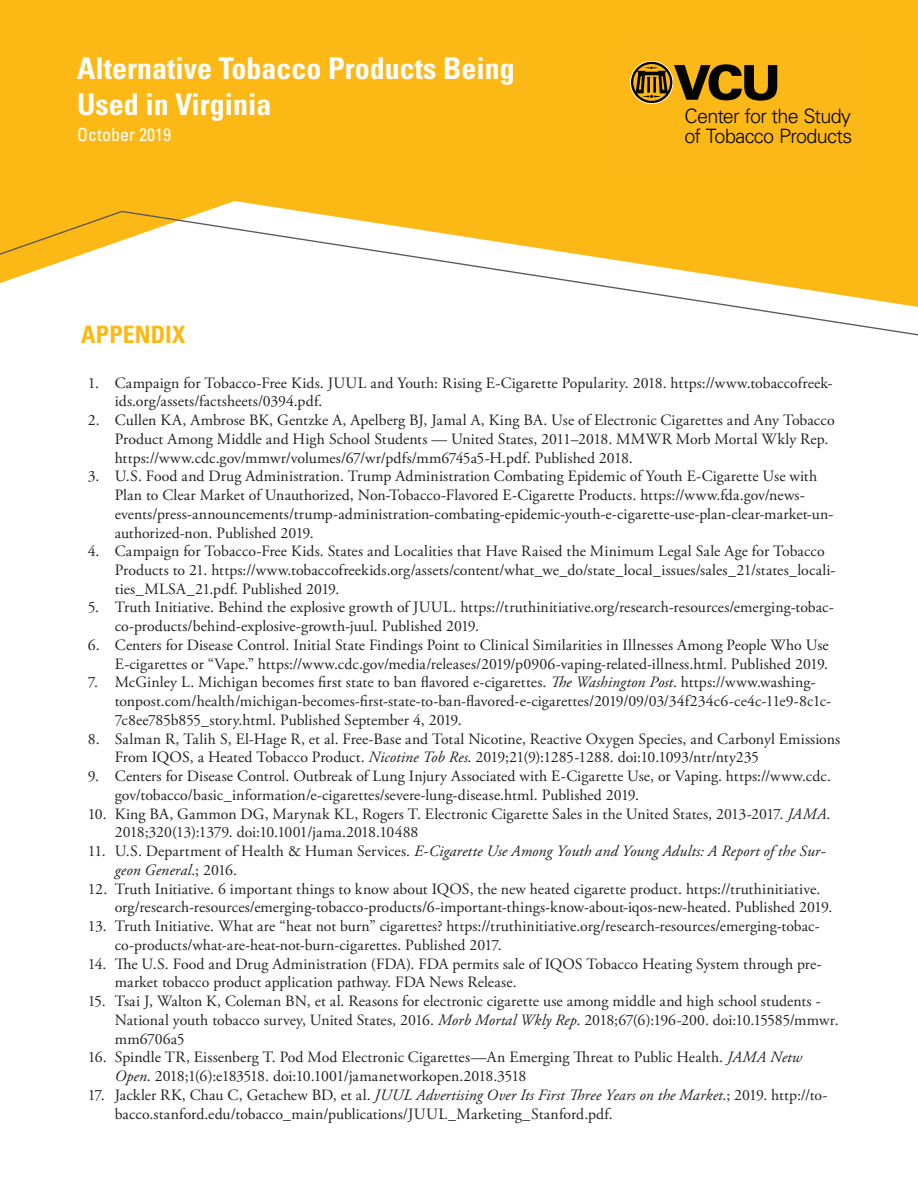
<style>
.page{position:relative;width:918px;height:1188px;background:#fff}
.page>*{position:absolute;margin:0;border:0;box-sizing:border-box;transform-origin:0 0}
.t1{font:700 condensed 30px/36px "Univers";color:#fff}
.t2{font:700 condensed 24px "Univers";letter-spacing:.01em;color:#fcb814}
.t3{font:300 19.8px/20.4px "Univers LT Std";letter-spacing:-.035em;color:#040503}
.t4{font:condensed 18px "Univers";color:#fff}
.t5{font:15.75px/18.8px "Adobe Garamond Pro";letter-spacing:.005em;color:#231f20}
.t6{font:italic 15.75px/18.8px "Adobe Garamond Pro";letter-spacing:.005em;color:#231f20}
.s1{font-style:italic}
.s2{font-style:normal}
</style>
<div class="page">
<div style="left:0;top:0;width:918px;height:308px;background:#fcb814"></div>
<svg style="left:0;top:210px;width:918px;height:126px"></svg>
<svg style="left:630px;top:61px;width:43px;height:43px"></svg>
<svg style="left:631px;top:62px;width:146px;height:41px"></svg>
<h1 class="t1" style="left:77px;top:51px;width:439px">Alternative Tobacco Products Being<br>Used in Virginia</h1>
<h1 class="t4" style="left:77px;top:123px;width:95px">October 2019</h1>
<h1 class="t2" style="left:81px;top:320px;width:106px">APPENDIX</h1>
<h1 class="t3" style="left:684px;top:105px;width:169px">Center for the Study of Tobacco Products</h1>
<p class="t5" style="left:115px;top:374px;width:719px;text-indent:-27px">1. Campaign for Tobacco-Free Kids. JUUL and Youth: Rising E-Cigarette Popularity. 2018. https://www.tobaccofreek&shy;ids.org/assets/factsheets/0394.pdf.</p>
<p class="t5" style="left:115px;top:411px;width:721px;text-indent:-27px">2. Cullen KA, Ambrose BK, Gentzke A, Apelberg BJ, Jamal A, King BA. Use of Electronic Cigarettes and Any Tobacco<br>Product Among Middle and High School Students — United States, 2011–2018. MMWR Morb Mortal Wkly Rep. https://www.cdc.gov/mmwr/volumes/67/wr/pdfs/mm6745a5-H.pdf. Published 2018.</p>
<p class="t5" style="left:115px;top:467px;width:720px;text-indent:-27px">3. U.S. Food and Drug Administration. Trump Administration Combating Epidemic of Youth E-Cigarette Use with Plan to Clear Market of Unauthorized, Non-Tobacco-Flavored E-Cigarette Products. https://www.fda.gov/news&shy;events/press-announcements/trump-administration-combating-epidemic-youth-e-cigarette-use-plan-clear-market-un&shy;authorized-non. Published 2019.</p>
<p class="t5" style="left:115px;top:542px;width:722px;text-indent:-27px">4. Campaign for Tobacco-Free Kids. States and Localities that Have Raised the Minimum Legal Sale Age for Tobacco<br>Products to 21. https://www.tobaccofreekids.org/assets/content/what_we_do/state_local_issues/sales_21/states_locali&shy;ties_MLSA_21.pdf. Published 2019.</p>
<p class="t5" style="left:115px;top:599px;width:720px;text-indent:-27px">5. Truth Initiative. Behind the explosive growth of JUUL. https://truthinitiative.org/research-resources/emerging-tobac&shy;co-products/behind-explosive-growth-juul. Published 2019.</p>
<p class="t5" style="left:88px;top:636px;width:742px;text-align:right">6. Centers for Disease Control. Initial State Findings Point to Clinical Similarities in Illnesses Among People Who Use<br>E-cigarettes or “Vape.” https://www.cdc.gov/media/releases/2019/p0906-vaping-related-illness.html. Published 2019.</p>
<p class="t5" style="left:115px;top:674px;width:718px;text-indent:-27px">7. McGinley L. Michigan becomes frst state to ban favored e-cigarettes. <span class="s1">Te Washington Post</span>. https://www.washing&shy;tonpost.com/health/michigan-becomes-frst-state-to-ban-favored-e-cigarettes/2019/09/03/34f234c6-ce4c-11e9-8c1c-<br>7c8ee785b855_story.html. Published September 4, 2019.</p>
<p class="t5" style="left:115px;top:730px;width:727px;text-indent:-27px">8. Salman R, Talih S, El-Hage R, et al. Free-Base and Total Nicotine, Reactive Oxygen Species, and Carbonyl Emissions<br>From IQOS, a Heated Tobacco Product. <span class="s1">Nicotine Tob Res</span>. 2019;21(9):1285-1288. doi:10.1093/ntr/nty235</p>
<p class="t5" style="left:115px;top:767px;width:718px;text-indent:-27px">9. Centers for Disease Control. Outbreak of Lung Injury Associated with E-Cigarette Use, or Vaping. https://www.cdc. gov/tobacco/basic_information/e-cigarettes/severe-lung-disease.html. Published 2019.</p>
<p class="t5" style="left:115px;top:805px;width:717px;text-indent:-27px">10. King BA, Gammon DG, Marynak KL, Rogers T. Electronic Cigarette Sales in the United States, 2013-2017. <span class="s1">JAMA</span>.<br>2018;320(13):1379. doi:10.1001/jama.2018.10488</p>
<p class="t6" style="left:115px;top:842px;width:712px;text-indent:-27px"><span class="s2">11. U.S. Department of Health &amp; Human Services.</span> E-Cigarette Use Among Youth and Young Adults: A Report of the Sur&shy;geon General<span class="s2">.; 2016.</span></p>
<p class="t5" style="left:115px;top:880px;width:719px;text-indent:-27px">12. Truth Initiative. 6 important things to know about IQOS, the new heated cigarette product. https://truthinitiative. org/research-resources/emerging-tobacco-products/6-important-things-know-about-iqos-new-heated. Published 2019.</p>
<p class="t5" style="left:115px;top:917px;width:706px;text-indent:-27px">13. Truth Initiative. What are “heat not burn” cigarettes? https://truthinitiative.org/research-resources/emerging-tobac&shy;co-products/what-are-heat-not-burn-cigarettes. Published 2017.</p>
<p class="t5" style="left:115px;top:955px;width:708px;text-indent:-27px">14. Te U.S. Food and Drug Administration (FDA). FDA permits sale of IQOS Tobacco Heating System through pre&shy;market tobacco product application pathway. FDA News Release.</p>
<p class="t5" style="left:115px;top:992px;width:725px;text-indent:-27px">15. Tsai J, Walton K, Coleman BN, et al. Reasons for electronic cigarette use among middle and high school students -<br>National youth tobacco survey, United States, 2016. <span class="s1">Morb Mortal Wkly Rep</span>. 2018;67(6):196-200. doi:10.15585/mmwr. mm6706a5</p>
<p class="t5" style="left:115px;top:1048px;width:689px;text-indent:-27px">16. Spindle TR, Eissenberg T. Pod Mod Electronic Cigarettes—An Emerging Treat to Public Health. <span class="s1">JAMA Netw<br>Open</span>. 2018;1(6):e183518. doi:10.1001/jamanetworkopen.2018.3518</p>
<p class="t5" style="left:115px;top:1086px;width:714px;text-indent:-27px">17. Jackler RK, Chau C, Getachew BD, et al. <span class="s1">JUUL Advertising Over Its First Tree Years on the Market</span>.; 2019. http://to&shy;bacco.stanford.edu/tobacco_main/publications/JUUL_Marketing_Stanford.pdf.</p>
</div>
